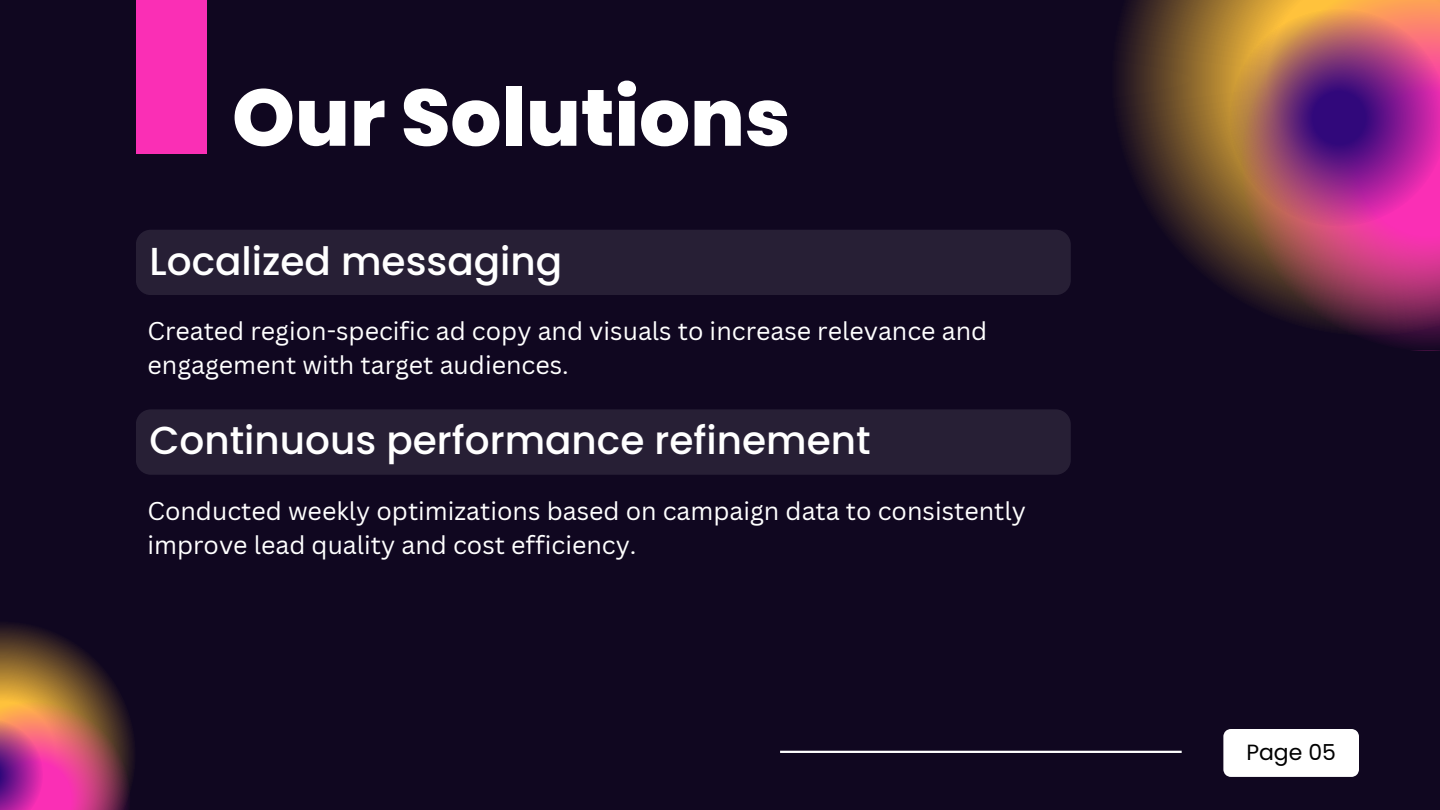
<style>
.page{position:relative;width:1440px;height:810px;background:#100720}
.page>*{position:absolute;margin:0;border:0;box-sizing:border-box;transform-origin:0 0}
.t1{font:800 80px "Poppins";color:#fff}
.t2{font:500 39px "Poppins";color:#fff}
.t3{font:25px/34.5px "Canva Sans";color:#fff}
.t4{font:22px "Poppins";color:#000}
</style>
<div class="page">
<div style="left:136px;top:230px;width:935px;height:65px;background:#271f35;border-radius:15px"></div>
<img style="left:0;top:624px;width:134px;height:186px">
<svg style="left:1117px;top:0;width:124px;height:296px"></svg>
<svg style="left:1241px;top:0;width:199px;height:351px"></svg>
<img style="left:1230px;top:9px;width:210px;height:217px">
<div style="left:136px;top:0;width:70px;height:154px;background:#fa2fb5"></div>
<div style="left:136px;top:409px;width:935px;height:66px;background:#271f35;border-radius:15px"></div>
<div style="left:1223px;top:729px;width:136px;height:48px;background:#fff"></div>
<hr style="left:780px;top:751px;width:402px;height:2px;background:#fff">
<h1 class="t1" style="left:232px;top:62px;width:560px">Our Solutions</h1>
<h2 class="t2" style="left:149px;top:234px;width:414px">Localized messaging</h2>
<h3 class="t3" style="left:148px;top:313px;width:841px">Created region-specific ad copy and visuals to increase relevance and engagement with target audiences.</h3>
<p class="t2" style="left:149px;top:413px;width:723px">Continuous performance refinement</p>
<h2 class="t3" style="left:148px;top:493px;width:880px">Conducted weekly optimizations based on campaign data to consistently improve lead quality and cost efficiency.</h2>
<h3 class="t4" style="left:1246px;top:737px;width:91px">Page 05</h3>
</div>
